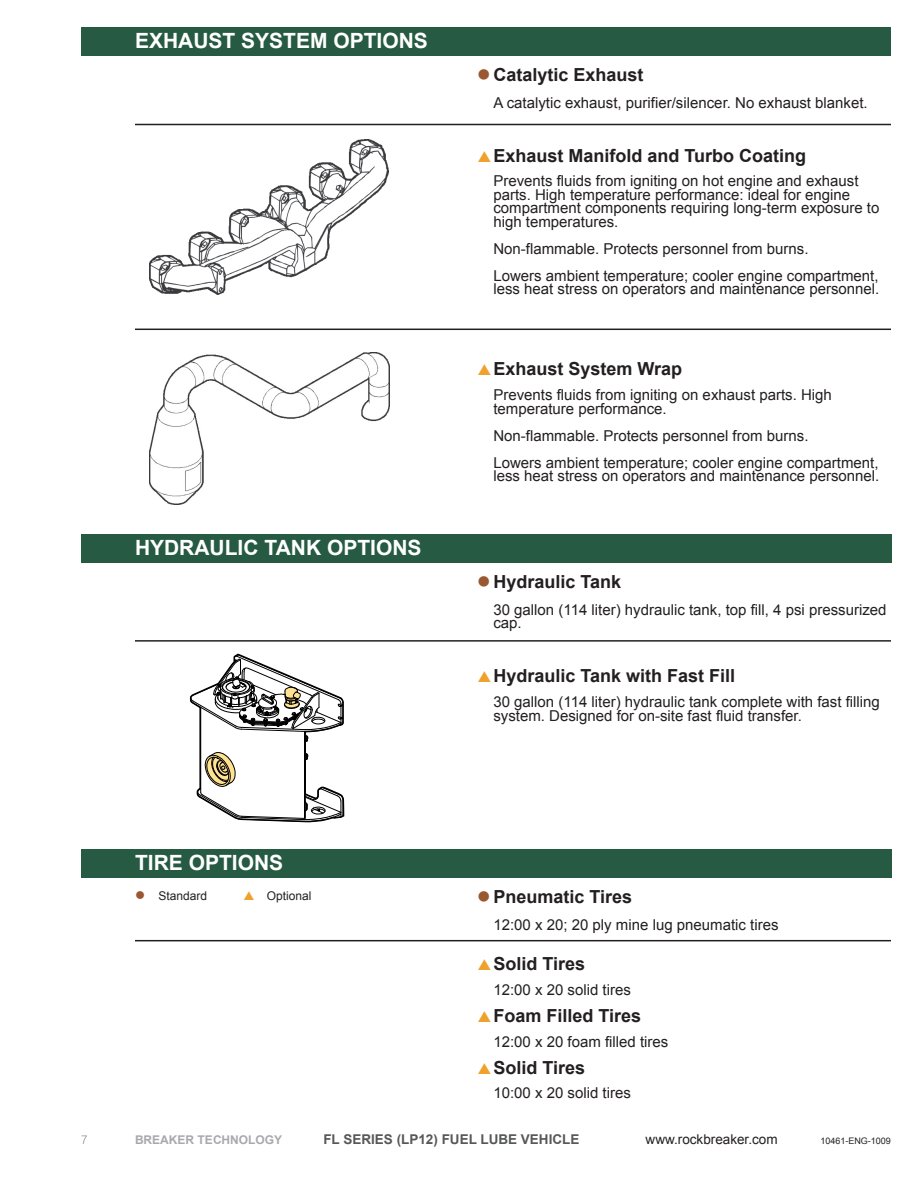
<style>
.page{position:relative;width:918px;height:1188px;background:#fff}
.page>*{position:absolute;margin:0;border:0;box-sizing:border-box;transform-origin:0 0}
.t1{font:700 21px "Arial";color:#fff}
.t2{font:700 18px "Arial";color:#231f20}
.t3{font:15px/13.5px "Arial";color:#231f20}
.t4{font:700 13.5px "Arial";color:#57585a}
.t5{font:13.5px "Arial";color:#231f20}
.t6{font:700 12px "Arial";color:#a8a9ad}
.t7{font:12px "Arial";color:#231f20}
.t8{font:9px "Arial";color:#231f20}
.s1{color:#995832}
</style>
<div class="page">
<svg style="left:82px;top:1135px;width:5px;height:9px"></svg>
<div style="left:81px;top:27px;width:810px;height:28px;background:#265a42"></div>
<img style="left:149px;top:139px;width:240px;height:156px">
<hr style="left:135px;top:329px;width:756px;height:1px;background:#231f20">
<img style="left:150px;top:352px;width:239px;height:153px">
<hr style="left:135px;top:124px;width:756px;height:1px;background:#231f20">
<div style="left:81px;top:534px;width:810px;height:29px;background:#265a42"></div>
<svg style="left:189px;top:653px;width:156px;height:289px"></svg>
<hr style="left:135px;top:640px;width:756px;height:2px;background:#231f20">
<div style="left:81px;top:849px;width:810px;height:28px;background:#265a42"></div>
<hr style="left:135px;top:940px;width:756px;height:1px;background:#231f20">
<svg style="left:244px;top:891px;width:10px;height:9px"></svg>
<h1 class="t1" style="left:135px;top:29px;width:294px">EXHAUST SYSTEM OPTIONS</h1>
<h1 class="t1" style="left:135px;top:536px;width:288px">HYDRAULIC TANK OPTIONS</h1>
<p class="t2" style="left:477px;top:64px;width:168px"><span class="s1">●</span> Catalytic Exhaust</p>
<p class="t3" style="left:493px;top:96px;width:376px">A catalytic exhaust, purifier/silencer. No exhaust blanket.</p>
<p class="t2" style="left:493px;top:145px;width:314px">Exhaust Manifold and Turbo Coating</p>
<p class="t3" style="left:493px;top:174px;width:387px">Prevents fluids from igniting on hot engine and exhaust parts. High temperature performance: ideal for engine compartment components requiring long-term exposure to high temperatures.</p>
<p class="t3" style="left:493px;top:235px;width:387px;line-height:27px">Non-flammable. Protects personnel from burns.<br>Lowers ambient temperature; cooler engine compartment,</p>
<p class="t3" style="left:493px;top:282px;width:388px">less heat stress on operators and maintenance personnel.</p>
<p class="t2" style="left:493px;top:359px;width:190px">Exhaust System Wrap</p>
<p class="t3" style="left:493px;top:388px;width:340px">Prevents fluids from igniting on exhaust parts. High temperature performance.</p>
<p class="t3" style="left:493px;top:422px;width:387px;line-height:27px">Non-flammable. Protects personnel from burns.<br>Lowers ambient temperature; cooler engine compartment,</p>
<p class="t3" style="left:493px;top:469px;width:388px">less heat stress on operators and maintenance personnel.</p>
<p class="t2" style="left:477px;top:572px;width:146px"><span class="s1">●</span> Hydraulic Tank</p>
<p class="t3" style="left:493px;top:603px;width:395px">30 gallon (114 liter) hydraulic tank, top fill, 4 psi pressurized cap.</p>
<p class="t2" style="left:493px;top:666px;width:243px">Hydraulic Tank with Fast Fill</p>
<p class="t3" style="left:493px;top:695px;width:388px">30 gallon (114 liter) hydraulic tank complete with fast filling system. Designed for on-site fast fluid transfer.</p>
<h1 class="t1" style="left:135px;top:851px;width:150px">TIRE OPTIONS</h1>
<p class="t7" style="left:135px;top:889px;width:74px"><span class="s1">●</span> Standard</p>
<p class="t7" style="left:267px;top:889px;width:46px">Optional</p>
<p class="t2" style="left:477px;top:886px;width:157px"><span class="s1">●</span> Pneumatic Tires</p>
<p class="t3" style="left:493px;top:918px;width:287px">12:00 x 20; 20 ply mine lug pneumatic tires</p>
<p class="t2" style="left:493px;top:954px;width:93px">Solid Tires</p>
<p class="t3" style="left:493px;top:983px;width:139px">12:00 x 20 solid tires</p>
<p class="t2" style="left:493px;top:1006px;width:149px">Foam Filled Tires</p>
<p class="t3" style="left:493px;top:1035px;width:177px">12:00 x 20 foam filled tires</p>
<p class="t2" style="left:493px;top:1057px;width:93px">Solid Tires</p>
<p class="t3" style="left:493px;top:1086px;width:139px">10:00 x 20 solid tires</p>
<p class="t6" style="left:135px;top:1133px;width:149px">BREAKER TECHNOLOGY</p>
<p class="t4" style="left:323px;top:1132px;width:258px">FL SERIES (LP12) FUEL LUBE VEHICLE</p>
<p class="t5" style="left:646px;top:1132px;width:134px">www.rockbreaker.com</p>
<p class="t8" style="left:820px;top:1136px;width:72px">10461-ENG-1009</p>
</div>
